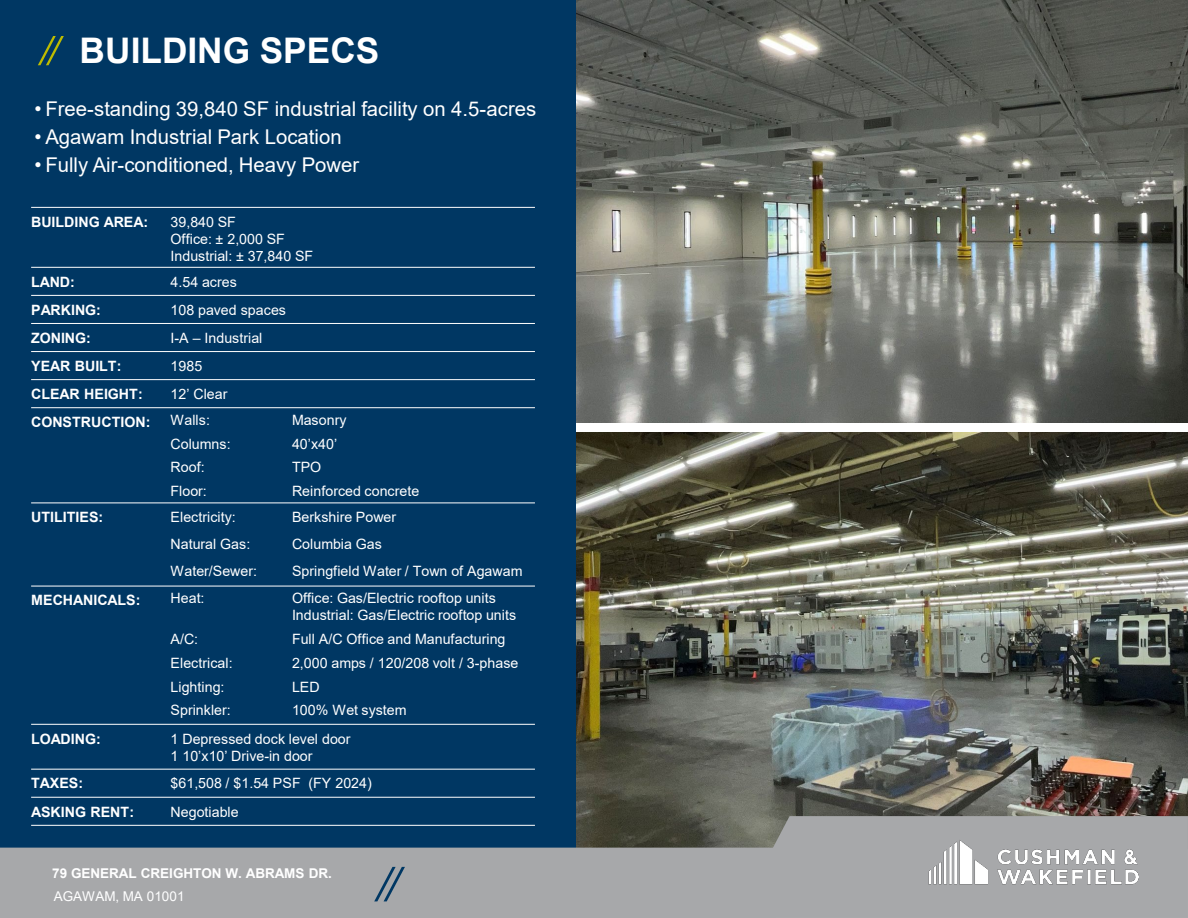
<style>
.page{position:relative;width:1188px;height:918px;background:#fff}
.page>*{position:absolute;margin:0;border:0;box-sizing:border-box;transform-origin:0 0}
.t1{font:700 35.25px "Arial";color:#fff}
.t2{font:20.4px "Arial";color:#fff}
.t3{font:14.25px "Arial";color:#fff}
.t4{font:700 14.25px "Arial";color:#fff}
.t5{font:700 13.5px "Arial";color:#fff}
.t6{font:13.5px "Arial";color:#fff}
</style>
<div class="page">
<img style="left:576px;top:432px;width:612px;height:416px">
<img style="left:576px;top:0;width:612px;height:423px">
<div style="left:0;top:0;width:576px;height:918px;background:#003763"></div>
<svg style="left:38px;top:36px;width:26px;height:29px"></svg>
<svg style="left:736px;top:816px;width:452px;height:102px;background:#a2a3a4"></svg>
<div style="left:0;top:848px;width:812px;height:70px;background:#a7a8aa"></div>
<svg style="left:374px;top:867px;width:31px;height:34px"></svg>
<hr style="left:31px;top:267px;width:504px;height:1px;background:#fff">
<hr style="left:31px;top:295px;width:504px;height:1px;background:#fff">
<hr style="left:31px;top:323px;width:504px;height:1px;background:#fff">
<hr style="left:31px;top:351px;width:504px;height:1px;background:#fff">
<hr style="left:31px;top:379px;width:504px;height:1px;background:#fff">
<hr style="left:31px;top:407px;width:504px;height:1px;background:#fff">
<hr style="left:31px;top:503px;width:504px;height:1px;background:#fff">
<hr style="left:31px;top:586px;width:504px;height:1px;background:#fff">
<hr style="left:31px;top:724px;width:504px;height:1px;background:#fff">
<hr style="left:31px;top:769px;width:504px;height:1px;background:#fff">
<hr style="left:31px;top:797px;width:504px;height:1px;background:#fff">
<hr style="left:31px;top:207px;width:504px;height:1px;background:#fff">
<hr style="left:31px;top:825px;width:504px;height:1px;background:#fff">
<img style="left:900px;top:822px;width:267px;height:91px">
<h2 class="t1" style="left:80px;top:26px;width:301px">BUILDING SPECS</h2>
<p class="t2" style="left:35px;top:94px;width:503px">• Free-standing 39,840 SF industrial facility on 4.5-acres</p>
<p class="t2" style="left:35px;top:123px;width:309px">• Agawam Industrial Park Location</p>
<p class="t2" style="left:35px;top:151px;width:326px">• Fully Air-conditioned, Heavy Power</p>
<p class="t4" style="left:31px;top:212px;width:119px">BUILDING AREA:</p>
<p class="t3" style="left:171px;top:212px;width:67px">39,840 SF</p>
<p class="t3" style="left:171px;top:229px;width:116px">Office: ± 2,000 SF</p>
<p class="t3" style="left:171px;top:246px;width:144px">Industrial: ± 37,840 SF</p>
<p class="t4" style="left:31px;top:272px;width:45px">LAND:</p>
<p class="t3" style="left:171px;top:272px;width:68px">4.54 acres</p>
<p class="t4" style="left:31px;top:300px;width:71px">PARKING:</p>
<p class="t3" style="left:171px;top:300px;width:117px">108 paved spaces</p>
<p class="t4" style="left:31px;top:328px;width:61px">ZONING:</p>
<p class="t3" style="left:171px;top:328px;width:93px">I-A – Industrial</p>
<p class="t4" style="left:31px;top:356px;width:92px">YEAR BUILT:</p>
<p class="t3" style="left:171px;top:356px;width:33px">1985</p>
<p class="t4" style="left:31px;top:384px;width:113px">CLEAR HEIGHT:</p>
<p class="t3" style="left:171px;top:384px;width:58px">12’ Clear</p>
<p class="t4" style="left:31px;top:412px;width:121px">CONSTRUCTION:</p>
<p class="t3" style="left:171px;top:410px;width:41px">Walls:</p>
<p class="t3" style="left:292px;top:410px;width:56px">Masonry</p>
<p class="t3" style="left:171px;top:434px;width:62px">Columns:</p>
<p class="t3" style="left:292px;top:434px;width:47px">40’x40’</p>
<p class="t3" style="left:171px;top:458px;width:36px">Roof:</p>
<p class="t3" style="left:292px;top:458px;width:31px">TPO</p>
<p class="t3" style="left:171px;top:481px;width:38px">Floor:</p>
<p class="t3" style="left:292px;top:481px;width:129px">Reinforced concrete</p>
<p class="t4" style="left:31px;top:507px;width:74px">UTILITIES:</p>
<p class="t3" style="left:171px;top:507px;width:67px">Electricity:</p>
<p class="t3" style="left:292px;top:507px;width:106px">Berkshire Power</p>
<p class="t3" style="left:171px;top:534px;width:81px">Natural Gas:</p>
<p class="t3" style="left:292px;top:534px;width:91px">Columbia Gas</p>
<p class="t3" style="left:171px;top:561px;width:88px">Water/Sewer:</p>
<p class="t3" style="left:292px;top:561px;width:232px">Springfield Water / Town of Agawam</p>
<p class="t4" style="left:31px;top:590px;width:111px">MECHANICALS:</p>
<p class="t3" style="left:171px;top:588px;width:36px">Heat:</p>
<p class="t3" style="left:292px;top:588px;width:205px">Office: Gas/Electric rooftop units</p>
<p class="t3" style="left:292px;top:605px;width:226px">Industrial: Gas/Electric rooftop units</p>
<p class="t3" style="left:171px;top:629px;width:29px">A/C:</p>
<p class="t3" style="left:292px;top:629px;width:215px">Full A/C Office and Manufacturing</p>
<p class="t3" style="left:171px;top:653px;width:64px">Electrical:</p>
<p class="t3" style="left:292px;top:653px;width:228px">2,000 amps / 120/208 volt / 3-phase</p>
<p class="t3" style="left:171px;top:677px;width:55px">Lighting:</p>
<p class="t3" style="left:292px;top:677px;width:29px">LED</p>
<p class="t3" style="left:171px;top:701px;width:62px">Sprinkler:</p>
<p class="t3" style="left:292px;top:701px;width:116px">100% Wet system</p>
<p class="t4" style="left:31px;top:729px;width:71px">LOADING:</p>
<p class="t3" style="left:171px;top:729px;width:182px">1 Depressed dock level door</p>
<p class="t3" style="left:171px;top:746px;width:144px">1 10’x10’ Drive-in door</p>
<p class="t4" style="left:31px;top:773px;width:54px">TAXES:</p>
<p class="t3" style="left:171px;top:774px;width:203px">$61,508 / $1.54 PSF (FY 2024)</p>
<p class="t4" style="left:31px;top:801px;width:105px">ASKING RENT:</p>
<p class="t3" style="left:171px;top:802px;width:70px">Negotiable</p>
<p class="t5" style="left:52px;top:864px;width:281px">79 GENERAL CREIGHTON W. ABRAMS DR.</p>
<p class="t6" style="left:54px;top:886px;width:132px">AGAWAM, MA 01001</p>
</div>
